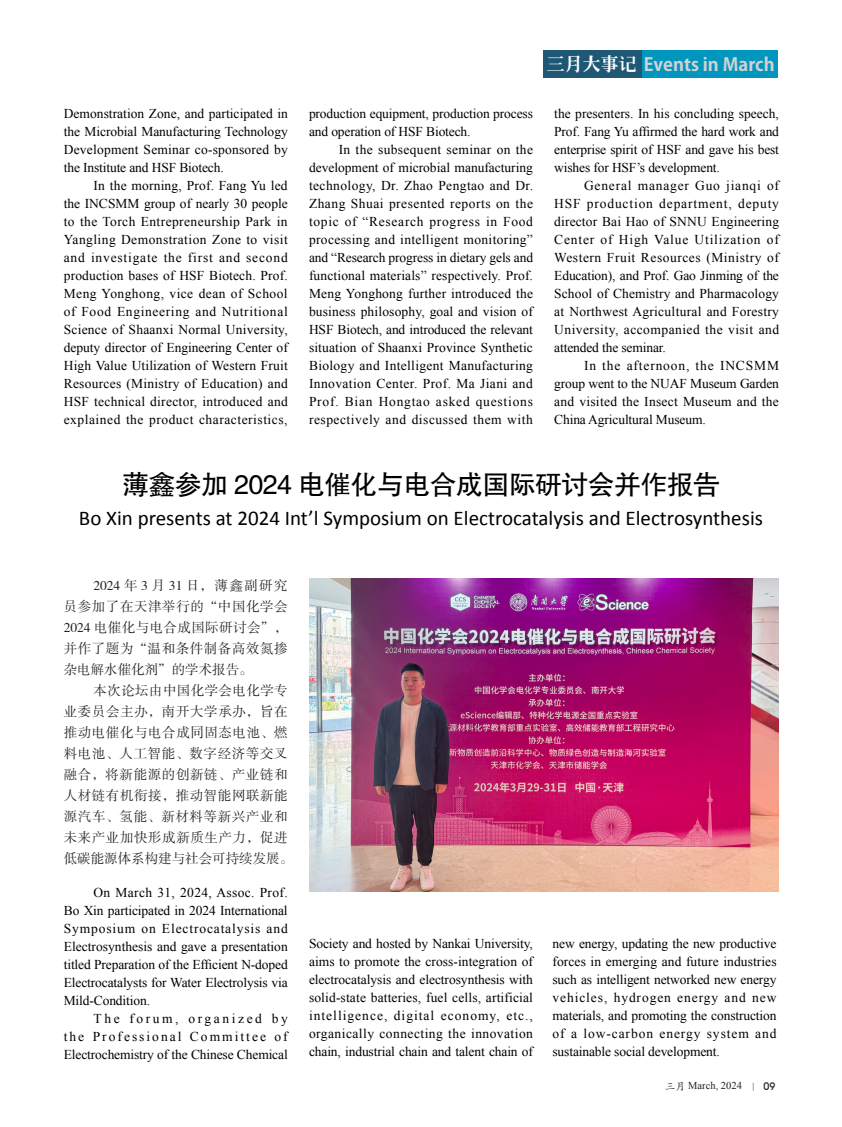
<style>
.page{position:relative;width:842px;height:1127px;background:#fff}
.page>*{position:absolute;margin:0;border:0;box-sizing:border-box;transform-origin:0 0}
.标题CN{font:27px "FZHTJW GB1 0";letter-spacing:-.025em;color:#000}
.标题EN{font:21px "Calibri";color:#000}
.栏目CN{font:700 18px "Koz Go Pr 6 N";color:#d1d2d4}
.正文EN{font:13.5px/18px "Times New Roman";letter-spacing:-.01em;color:#000;text-align:justify}
.正文CN3{font:13.5px/21px "FZSSJW GB1 0";letter-spacing:.04em;color:#231f20;text-align:justify}
.t1{font:10.5px "Times New Roman";color:#231f20}
.s1{font-family:"CT Lao Song SJ";font-weight:400;color:#fff}
.s2{font-family:"FZKTJW GB1 0"}
.s3{font-size:9px}
.s4{font-family:"Avant Garde IT Cby BT";font-weight:500}
</style>
<div class="page">
<img style="left:309px;top:579px;width:469px;height:312px">
<div style="left:543px;top:51px;width:99px;height:27px;background:#1f5875"></div>
<div style="left:642px;top:51px;width:135px;height:27px;background:#0096be"></div>
<p class="正文EN" style="left:64px;top:104px;width:226px">Demonstration Zone, and participated in the Microbial Manufacturing Technology Development Seminar co-sponsored by the Institute and HSF Biotech.</p>
<p class="正文EN" style="left:64px;top:176px;width:226px;text-indent:30px">In the morning, Prof. Fang Yu led the INCSMM group of nearly 30 people to the Torch Entrepreneurship Park in Yangling Demonstration Zone to visit and investigate the first and second production bases of HSF Biotech. Prof.<br>Meng Yonghong, vice dean of School of Food Engineering and Nutritional Science of Shaanxi Normal University, deputy director of Engineering Center of High Value Utilization of Western Fruit Resources (Ministry of Education) and HSF technical director, introduced and explained the product characteristics,</p>
<p class="栏目CN" style="left:546px;top:54px;width:230px"><span class="s1">三月大事记</span> Events in March</p>
<p class="正文EN" style="left:309px;top:104px;width:225px">production equipment, production process and operation of HSF Biotech.</p>
<p class="正文EN" style="left:309px;top:140px;width:226px;text-indent:30px">In the subsequent seminar on the development of microbial manufacturing technology, Dr. Zhao Pengtao and Dr.<br>Zhang Shuai presented reports on the topic of “Research progress in Food processing and intelligent monitoring” and “Research progress in dietary gels and functional materials” respectively. Prof.<br>Meng Yonghong further introduced the business philosophy, goal and vision of HSF Biotech, and introduced the relevant situation of Shaanxi Province Synthetic Biology and Intelligent Manufacturing Innovation Center. Prof. Ma Jiani and Prof. Bian Hongtao asked questions respectively and discussed them with</p>
<p class="正文EN" style="left:554px;top:104px;width:226px">the presenters. In his concluding speech, Prof. Fang Yu affirmed the hard work and enterprise spirit of HSF and gave his best wishes for HSF’s development.</p>
<p class="正文EN" style="left:554px;top:176px;width:226px;text-indent:30px">General manager Guo jianqi of HSF production department, deputy director Bai Hao of SNNU Engineering Center of High Value Utilization of Western Fruit Resources (Ministry of Education), and Prof. Gao Jinming of the School of Chemistry and Pharmacology at Northwest Agricultural and Forestry University, accompanied the visit and attended the seminar.</p>
<p class="正文EN" style="left:554px;top:356px;width:226px;text-indent:30px">In the afternoon, the INCSMM group went to the NUAF Museum Garden and visited the Insect Museum and the China Agricultural Museum.</p>
<p class="标题CN" style="left:122px;top:469px;width:599px">薄鑫参加 2024 电催化与电合成国际研讨会并作报告</p>
<p class="标题EN" style="left:79px;top:505px;width:685px">Bo Xin presents at 2024 Int’l Symposium on Electrocatalysis and Electrosynthesis</p>
<p class="正文CN3" style="left:64px;top:576px;width:225px;text-indent:30px">2024 年 3 月 31 日，薄鑫副研究员参加了在天津举行的“中国化学会2024 电催化与电合成国际研讨会”，并作了题为“温和条件制备高效氮掺杂电解水催化剂”的学术报告。</p>
<p class="正文CN3" style="left:64px;top:681px;width:231px;text-align:left;text-indent:30px">本次论坛由中国化学会电化学专业委员会主办，南开大学承办，旨在推动电催化与电合成同固态电池、燃料电池、人工智能、数字经济等交叉融合，将新能源的创新链、产业链和人材链有机衔接，推动智能网联新能源汽车、氢能、新材料等新兴产业和未来产业加快形成新质生产力，促进低碳能源体系构建与社会可持续发展。</p>
<p class="正文EN" style="left:64px;top:883px;width:225px;text-indent:30px">On March 31, 2024, Assoc. Prof.<br>Bo Xin participated in 2024 International Symposium on Electrocatalysis and Electrosynthesis and gave a presentation titled Preparation of the Efficient N-doped Electrocatalysts for Water Electrolysis via Mild-Condition.</p>
<p class="正文EN" style="left:64px;top:1009px;width:225px;text-indent:30px">The forum, organized by the Professional Committee of Electrochemistry of the Chinese Chemical</p>
<p class="正文EN" style="left:309px;top:934px;width:226px">Society and hosted by Nankai University, aims to promote the cross-integration of electrocatalysis and electrosynthesis with solid-state batteries, fuel cells, artificial intelligence, digital economy, etc., organically connecting the innovation chain, industrial chain and talent chain of</p>
<p class="正文EN" style="left:552px;top:934px;width:226px">new energy, updating the new productive forces in emerging and future industries such as intelligent networked new energy vehicles, hydrogen energy and new materials, and promoting the construction of a low-carbon energy system and sustainable social development.</p>
<p class="t1" style="left:665px;top:1079px;width:112px"><span class="s2">三月</span> March, 2024 <span class="s3">|</span> <span class="s4">09</span></p>
</div>
